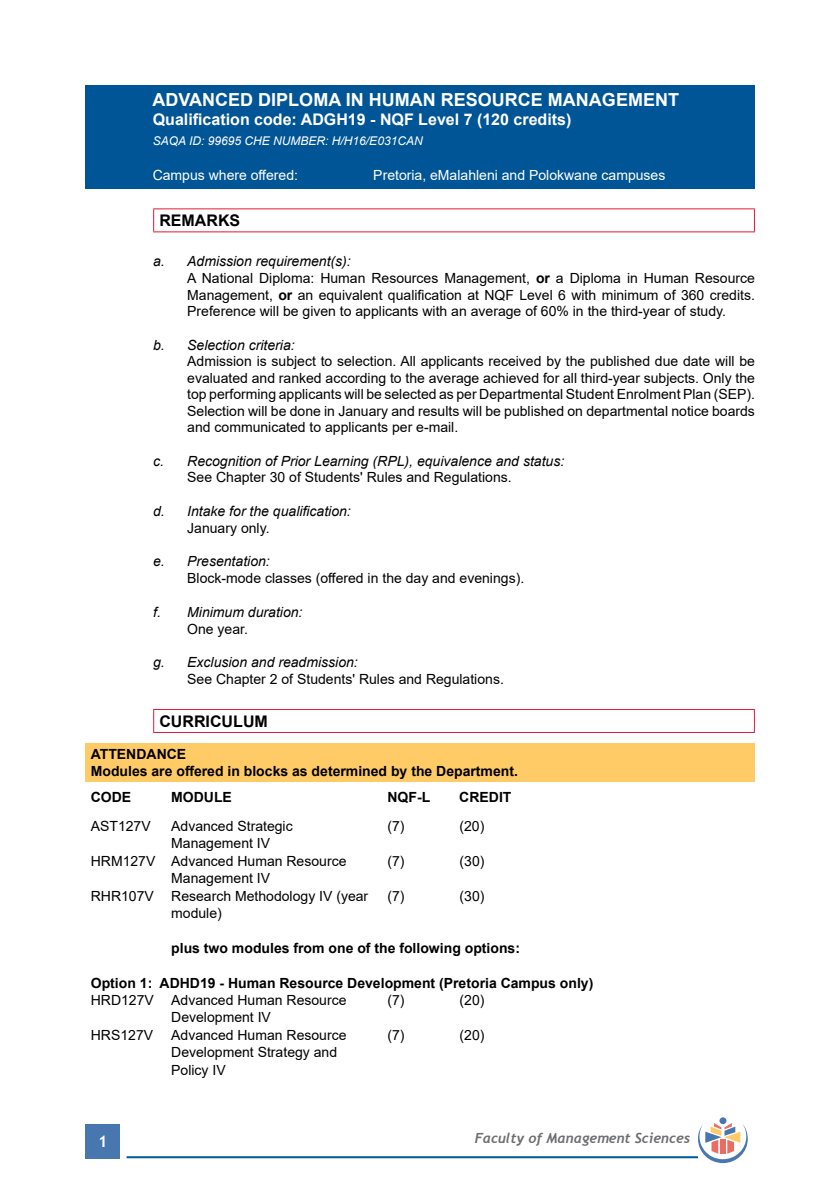
<style>
.page{position:relative;width:840px;height:1191px;background:#fff}
.page>*{position:absolute;margin:0;border:0;box-sizing:border-box;transform-origin:0 0}
.t1{font:700 18px "Arial";color:#fff}
.t2{font:700 16px "Arial";color:#fff}
.t3{font:700 16px "Arial";color:#000}
.t4{font:700 16px "Trebuchet MS";color:#fff}
.t5{font:14px/16.4px "Arial";color:#000}
.t6{font:700 14px/16.8px "Arial";color:#000}
.t7{font:italic 14px "Arial";color:#000}
.t8{font:14px "Arial";color:#fff}
.t9{font:italic 700 14px "Trebuchet";color:#6d6e71}
.t10{font:italic 12px "Arial";color:#fff}
.s1{font-style:italic}
.s2{font-weight:700}
</style>
<div class="page">
<div style="left:86px;top:1124px;width:34px;height:34px;background:#4777ae"></div>
<hr style="left:126px;top:1156px;width:571px;height:2px;background:#005596">
<div style="left:719px;top:1117px;width:7px;height:7px;background:#4777ae;border-radius:50%"></div>
<svg style="left:697px;top:1123px;width:50px;height:40px"></svg>
<div style="left:85px;top:85px;width:669px;height:103px;background:#005596"></div>
<hr style="left:153px;top:208px;width:601px;height:1px;background:#e31837">
<svg style="left:153px;top:209px;width:1px;height:22px"></svg>
<svg style="left:753px;top:209px;width:1px;height:22px"></svg>
<hr style="left:153px;top:231px;width:601px;height:1px;background:#e31837">
<hr style="left:153px;top:709px;width:601px;height:1px;background:#e31837">
<svg style="left:153px;top:710px;width:1px;height:22px"></svg>
<svg style="left:753px;top:710px;width:1px;height:22px"></svg>
<hr style="left:153px;top:732px;width:601px;height:1px;background:#e31837">
<div style="left:85px;top:743px;width:669px;height:38px;background:#ffcb66"></div>
<p class="t1" style="left:152px;top:87px;width:527px">ADVANCED DIPLOMA IN HUMAN RESOURCE MANAGEMENT</p>
<p class="t2" style="left:153px;top:109px;width:420px">Qualification code: ADGH19 - NQF Level 7 (120 credits)</p>
<p class="t10" style="left:153px;top:133px;width:271px">SAQA ID: 99695 CHE NUMBER: H/H16/E031CAN</p>
<p class="t8" style="left:153px;top:166px;width:147px">Campus where offered:</p>
<p class="t8" style="left:373px;top:166px;width:293px">Pretoria, eMalahleni and Polokwane campuses</p>
<p class="t3" style="left:159px;top:209px;width:82px">REMARKS</p>
<p class="t5" style="left:187px;top:253px;width:569px;text-indent:-34px"><span class="s1">a. Admission requirement(s):<br></span>A National Diploma: Human Resources Management, <span class="s2">or</span> a Diploma in Human Resource Management, <span class="s2">or</span> an equivalent qualification at NQF Level 6 with minimum of 360 credits.<br>Preference will be given to applicants with an average of 60% in the third-year of study.</p>
<p class="t7" style="left:153px;top:336px;width:143px">b. Selection criteria:</p>
<p class="t5" style="left:187px;top:353px;width:569px;text-align:justify">Admission is subject to selection. All applicants received by the published due date will be evaluated and ranked according to the average achieved for all third-year subjects. Only the top performing applicants will be selected as per Departmental Student Enrolment Plan (SEP).<br>Selection will be done in January and results will be published on departmental notice boards and communicated to applicants per e-mail.</p>
<p class="t7" style="left:153px;top:452px;width:412px">c. Recognition of Prior Learning (RPL), equivalence and status:</p>
<p class="t5" style="left:187px;top:469px;width:326px">See Chapter 30 of Students' Rules and Regulations.</p>
<p class="t7" style="left:153px;top:502px;width:199px">d. Intake for the qualification:</p>
<p class="t5" style="left:187px;top:519px;width:84px">January only.</p>
<p class="t7" style="left:153px;top:552px;width:118px">e. Presentation:</p>
<p class="t5" style="left:187px;top:570px;width:338px">Block-mode classes (offered in the day and evenings).</p>
<p class="t7" style="left:153px;top:603px;width:151px">f. Minimum duration:</p>
<p class="t5" style="left:187px;top:620px;width:62px">One year.</p>
<p class="t7" style="left:153px;top:653px;width:206px">g. Exclusion and readmission:</p>
<p class="t5" style="left:187px;top:671px;width:318px">See Chapter 2 of Students' Rules and Regulations.</p>
<p class="t3" style="left:159px;top:710px;width:110px">CURRICULUM</p>
<p class="t6" style="left:91px;top:745px;width:428px">ATTENDANCE<br>Modules are offered in blocks as determined by the Department.</p>
<p class="t6" style="left:91px;top:789px;width:42px">CODE</p>
<p class="t6" style="left:171px;top:789px;width:62px">MODULE</p>
<p class="t6" style="left:387px;top:789px;width:44px">NQF-L</p>
<p class="t6" style="left:459px;top:789px;width:54px">CREDIT</p>
<p class="t5" style="left:91px;top:817px;width:61px">AST127V</p>
<p class="t5" style="left:171px;top:817px;width:123px">Advanced Strategic</p>
<p class="t5" style="left:387px;top:817px;width:19px">(7)</p>
<p class="t5" style="left:459px;top:817px;width:26px">(20)</p>
<p class="t5" style="left:91px;top:834px;width:257px;line-height:17.4px;text-align:center">Management IV<br>HRM127V Advanced Human Resource</p>
<p class="t5" style="left:387px;top:852px;width:19px">(7)</p>
<p class="t5" style="left:459px;top:852px;width:26px">(30)</p>
<p class="t5" style="left:91px;top:869px;width:279px;line-height:17.4px;text-indent:80px">Management IV<br>RHR107V Research Methodology IV (year</p>
<p class="t5" style="left:387px;top:887px;width:19px">(7)</p>
<p class="t5" style="left:459px;top:887px;width:26px">(30)</p>
<p class="t5" style="left:171px;top:904px;width:52px">module)</p>
<p class="t6" style="left:171px;top:939px;width:350px">plus two modules from one of the following options:</p>
<p class="t6" style="left:91px;top:974px;width:503px">Option 1: ADHD19 - Human Resource Development (Pretoria Campus only)</p>
<p class="t5" style="left:91px;top:991px;width:257px">HRD127V Advanced Human Resource</p>
<p class="t5" style="left:387px;top:991px;width:19px">(7)</p>
<p class="t5" style="left:459px;top:991px;width:26px">(20)</p>
<p class="t5" style="left:171px;top:1009px;width:101px">Development IV</p>
<p class="t5" style="left:91px;top:1026px;width:64px">HRS127V</p>
<p class="t5" style="left:171px;top:1026px;width:177px">Advanced Human Resource</p>
<p class="t5" style="left:387px;top:1026px;width:19px">(7)</p>
<p class="t5" style="left:459px;top:1026px;width:26px">(20)</p>
<p class="t5" style="left:171px;top:1043px;width:167px;line-height:17.4px">Development Strategy and<br>Policy IV</p>
<p class="t4" style="left:98px;top:1131px;width:11px">1</p>
<p class="t9" style="left:474px;top:1129px;width:217px">Faculty of Management Sciences</p>
</div>
